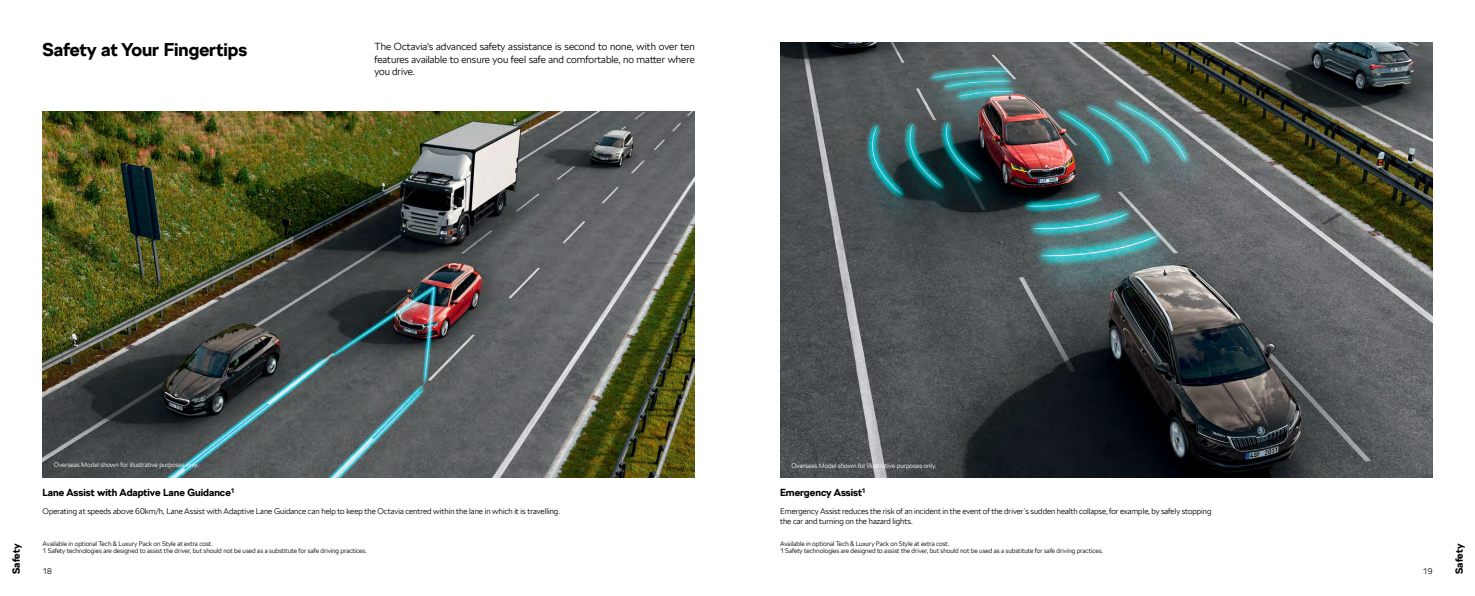
<style>
.page{position:relative;width:1475px;height:596px;background:#fff}
.page>*{position:absolute;margin:0;border:0;box-sizing:border-box;transform-origin:0 0}
.t1{font:700 18px "SKODA Next";color:#000}
.t2{font:300 10px/12.5px "SKODA Next";color:#000;text-align:justify}
.t3{font:700 10px "SKODA Next";color:#000}
.t4{font:300 8px/10px "SKODA Next";color:#000}
.t5{font:300 6.5px/7.5px "SKODA Next";color:#000}
.t6{font:300 6.5px "SKODA Next";color:#fff}
</style>
<div class="page">
<img style="left:43px;top:111px;width:651px;height:366px">
<img style="left:780px;top:43px;width:651px;height:434px">
<h1 class="t1" style="left:43px;top:38px;width:206px">Safety at Your Fingertips</h1>
<h2 class="t2" style="left:374px;top:40px;width:322px">The Octavia's advanced safety assistance is second to none, with over ten features available to ensure you feel safe and comfortable, no matter where you drive.</h2>
<p class="t6" style="left:54px;top:460px;width:146px">Overseas Model shown for illustrative purposes only.</p>
<h2 class="t3" style="left:43px;top:485px;width:194px">Lane Assist with Adaptive Lane Guidance<sup>1</sup></h2>
<p class="t4" style="left:43px;top:505px;width:519px">Operating at speeds above 60km/h, Lane Assist with Adaptive Lane Guidance can help to keep the Octavia centred within the lane in which it is travelling.</p>
<p class="t6" style="left:791px;top:461px;width:146px">Overseas Model shown for illustrative purposes only.</p>
<h2 class="t3" style="left:780px;top:485px;width:87px">Emergency Assist<sup>1</sup></h2>
<p class="t4" style="left:780px;top:505px;width:433px">Emergency Assist reduces the risk of an incident in the event of the driver’s sudden health collapse, for example, by safely stopping the car and turning on the hazard lights.</p>
<p class="t5" style="left:43px;top:539px;width:326px">Available in optional Tech &amp; Luxury Pack on Style at extra cost.<br>1 Safety technologies are designed to assist the driver, but should not be used as a substitute for safe driving practices.</p>
<p class="t5" style="left:780px;top:539px;width:324px">Available in optional Tech &amp; Luxury Pack on Style at extra cost.<br>1 Safety technologies are designed to assist the driver, but should not be used as a substitute for safe driving practices.</p>
<h2 class="t3" style="left:10px;top:573px;width:32px;rotate:-90deg">Safety</h2>
<h2 class="t3" style="left:1451px;top:573px;width:32px;rotate:-90deg">Safety</h2>
<p class="t4" style="left:43px;top:565px;width:11px">18</p>
<p class="t4" style="left:1422px;top:565px;width:11px">19</p>
</div>
